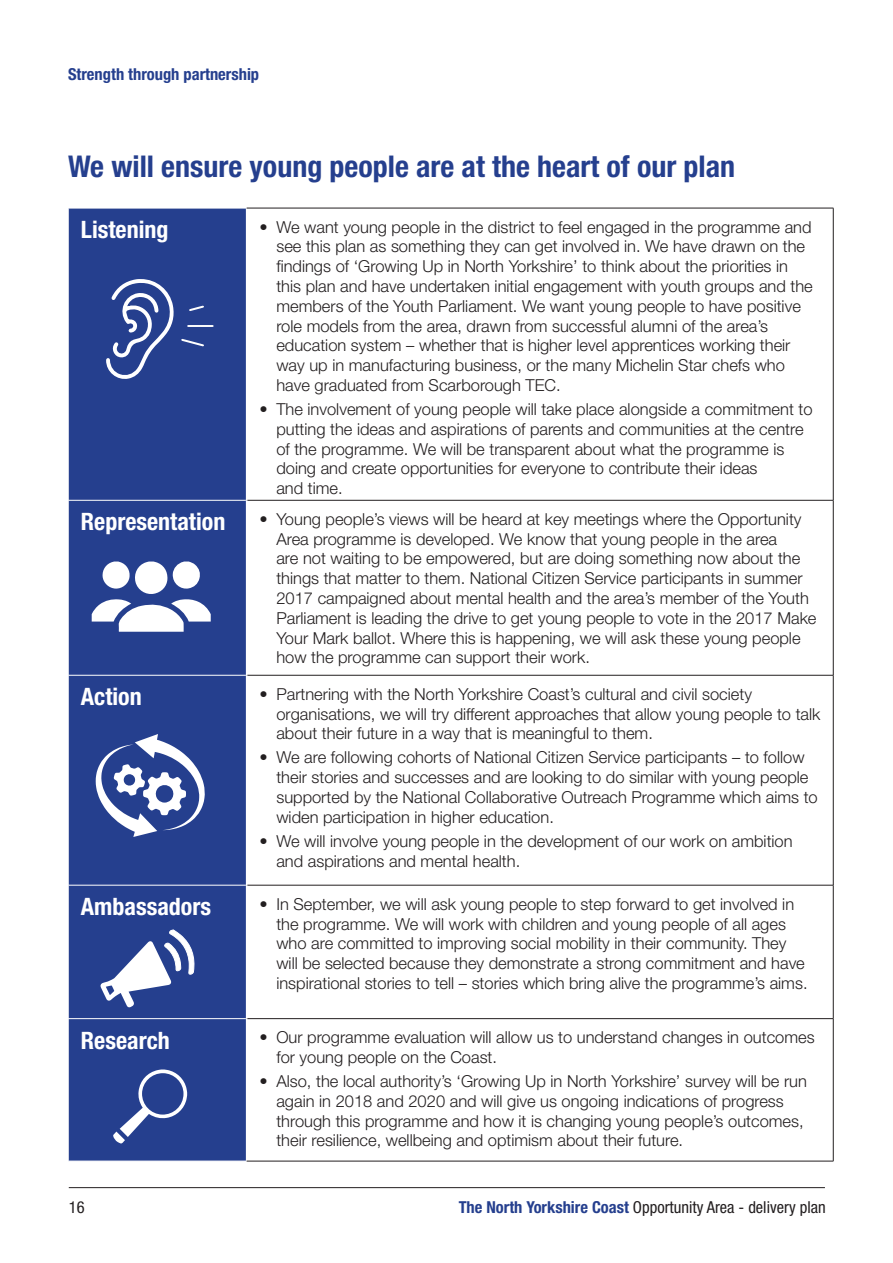
<style>
.page{position:relative;width:893px;height:1263px;background:#fff}
.page>*{position:absolute;margin:0;border:0;box-sizing:border-box;transform-origin:0 0}
.Page_heading__ToC{font:700 condensed 30px "Helvetica Neue LT Pro";color:#253f8e}
.Table_heading{font:700 condensed 24px "Helvetica Neue LT Pro";color:#fff}
.t1{font:300 16.5px/19.8px "Helvetica Neue LT Pro";color:#231f20}
.t2{font:condensed 16.5px "Helvetica Neue LT Pro";color:#231f20}
.t3{font:700 condensed 16.5px "Helvetica Neue LT Pro";color:#253f8e}
.s1{font-weight:700;color:#253f8e}
</style>
<div class="page">
<hr style="left:69px;top:1187px;width:756px;height:1px;background:#231f20">
<div style="left:69px;top:209px;width:177px;height:952px;background:#253f8e"></div>
<hr style="left:247px;top:208px;width:586px;height:1px;background:#231f20">
<hr style="left:833px;top:208px;width:1px;height:292px;background:#231f20">
<hr style="left:833px;top:500px;width:1px;height:175px;background:#231f20">
<hr style="left:833px;top:675px;width:1px;height:210px;background:#231f20">
<hr style="left:833px;top:885px;width:1px;height:133px;background:#231f20">
<hr style="left:833px;top:1019px;width:1px;height:142px;background:#231f20">
<hr style="left:247px;top:1161px;width:586px;height:1px;background:#231f20">
<hr style="left:68px;top:500px;width:178px;height:1px;background:#fff">
<hr style="left:68px;top:675px;width:178px;height:1px;background:#fff">
<hr style="left:68px;top:885px;width:178px;height:1px;background:#fff">
<hr style="left:68px;top:1018px;width:178px;height:1px;background:#fff">
<hr style="left:247px;top:500px;width:586px;height:1px;background:#231f20">
<hr style="left:247px;top:675px;width:586px;height:1px;background:#231f20">
<hr style="left:247px;top:885px;width:586px;height:1px;background:#231f20">
<hr style="left:247px;top:1018px;width:586px;height:1px;background:#231f20">
<svg style="left:105px;top:277px;width:111px;height:107px;background:#42589d"></svg>
<svg style="left:100px;top:929px;width:95px;height:79px"></svg>
<svg style="left:113px;top:1069px;width:74px;height:74px;background:#485ea0"></svg>
<svg style="left:92px;top:561px;width:119px;height:71px"></svg>
<svg style="left:96px;top:734px;width:109px;height:103px"></svg>
<p class="t3" style="left:68px;top:64px;width:193px">Strength through partnership</p>
<p class="Page_heading__ToC" style="left:68px;top:148px;width:669px">We will ensure young people are at the heart of our plan</p>
<p class="Table_heading" style="left:81px;top:215px;width:89px">Listening</p>
<p class="t1" style="left:276px;top:216px;width:538px;text-indent:-17px">• We want young people in the district to feel engaged in the programme and see this plan as something they can get involved in. We have drawn on the findings of ‘Growing Up in North Yorkshire’ to think about the priorities in this plan and have undertaken initial engagement with youth groups and the members of the Youth Parliament. We want young people to have positive role models from the area, drawn from successful alumni of the area’s education system – whether that is higher level apprentices working their way up in manufacturing business, or the many Michelin Star chefs who have graduated from Scarborough TEC.</p>
<p class="t1" style="left:276px;top:399px;width:538px;text-indent:-17px">• The involvement of young people will take place alongside a commitment to putting the ideas and aspirations of parents and communities at the centre of the programme. We will be transparent about what the programme is doing and create opportunities for everyone to contribute their ideas<br>and time.</p>
<p class="Table_heading" style="left:81px;top:507px;width:146px">Representation</p>
<p class="t1" style="left:276px;top:509px;width:542px;text-indent:-17px">• Young people’s views will be heard at key meetings where the Opportunity Area programme is developed. We know that young people in the area<br>are not waiting to be empowered, but are doing something now about the things that matter to them. National Citizen Service participants in summer 2017 campaigned about mental health and the area’s member of the Youth Parliament is leading the drive to get young people to vote in the 2017 Make Your Mark ballot. Where this is happening, we will ask these young people how the programme can support their work.</p>
<p class="Table_heading" style="left:81px;top:682px;width:62px">Action</p>
<p class="t1" style="left:276px;top:684px;width:546px;text-indent:-17px">• Partnering with the North Yorkshire Coast’s cultural and civil society organisations, we will try different approaches that allow young people to talk about their future in a way that is meaningful to them.</p>
<p class="t1" style="left:276px;top:747px;width:543px;text-indent:-17px">• We are following cohorts of National Citizen Service participants – to follow their stories and successes and are looking to do similar with young people supported by the National Collaborative Outreach Programme which aims to widen participation in higher education.</p>
<p class="t1" style="left:276px;top:831px;width:518px;text-indent:-17px">• We will involve young people in the development of our work on ambition and aspirations and mental health.</p>
<p class="Table_heading" style="left:81px;top:892px;width:132px">Ambassadors</p>
<p class="t1" style="left:276px;top:893px;width:533px;text-indent:-17px">• In September, we will ask young people to step forward to get involved in the programme. We will work with children and young people of all ages who are committed to improving social mobility in their community. They will be selected because they demonstrate a strong commitment and have inspirational stories to tell – stories which bring alive the programme’s aims.</p>
<p class="Table_heading" style="left:81px;top:1025px;width:90px">Research</p>
<p class="t1" style="left:276px;top:1027px;width:540px;text-indent:-17px">• Our programme evaluation will allow us to understand changes in outcomes for young people on the Coast.</p>
<p class="t1" style="left:276px;top:1071px;width:532px;text-indent:-17px">• Also, the local authority’s ‘Growing Up in North Yorkshire’ survey will be run again in 2018 and 2020 and will give us ongoing indications of progress through this programme and how it is changing young people’s outcomes, their resilience, wellbeing and optimism about their future.</p>
<p class="t2" style="left:69px;top:1198px;width:17px">16</p>
<p class="t2" style="left:459px;top:1198px;width:369px"><span class="s1">The North Yorkshire Coast</span> Opportunity Area - delivery plan</p>
</div>
